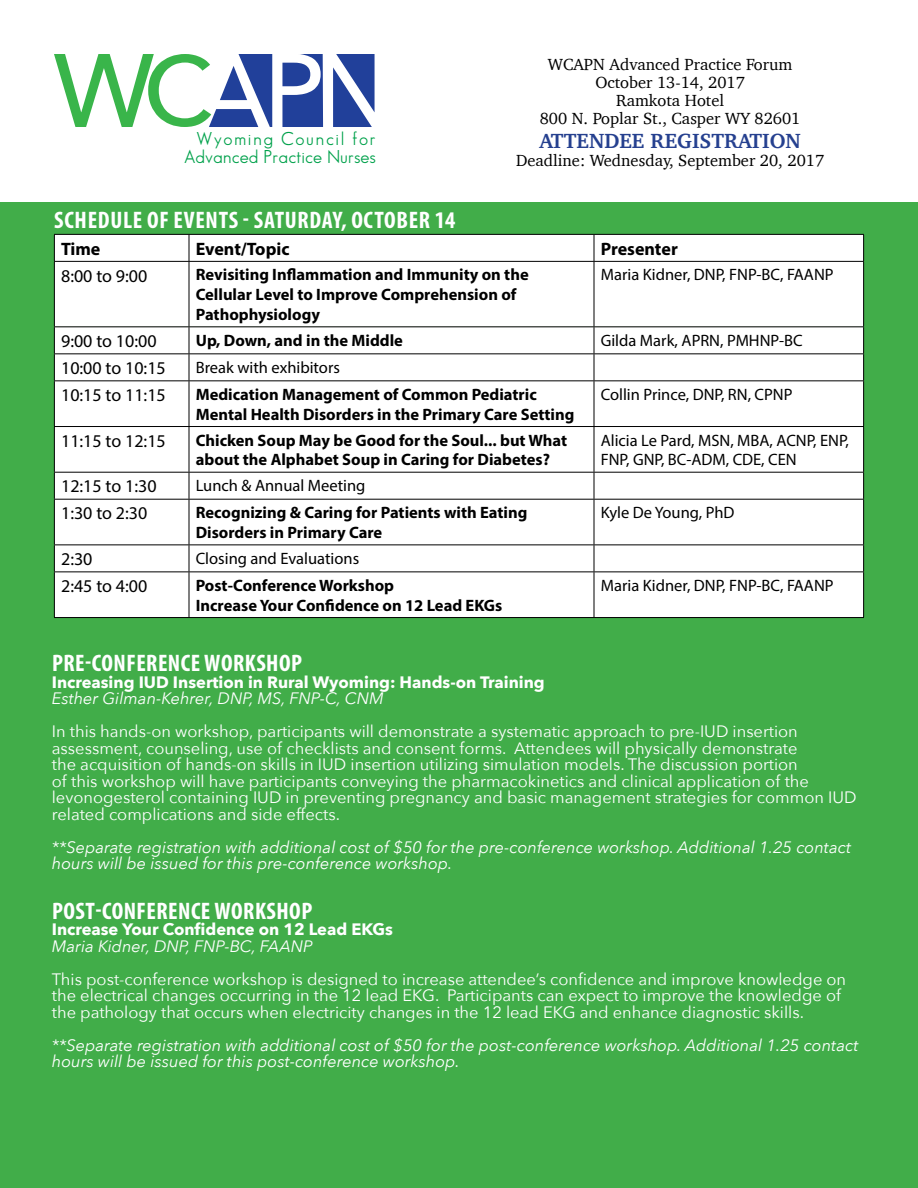
<style>
.page{position:relative;width:918px;height:1188px;background:#fff}
.page>*{position:absolute;margin:0;border:0;box-sizing:border-box;transform-origin:0 0}
.t1{font:700 condensed 24px "Myriad Pro";letter-spacing:.02em;color:#fff}
.t2{font:700 21px "Charter";color:#25408f}
.t3{font:18.15px/17.9px "Sans Serif Book FLF";letter-spacing:.005em;color:#00a14b;text-align:right}
.t4{font:18px "Myriad Pro";color:#000}
.t5{font:700 18px "Myriad Pro";color:#000}
.t6{font:16.5px/16.5px "Avenir Next";color:#fff}
.t7{font:700 16.5px/19.8px "Myriad Pro";color:#000}
.t8{font:italic 16.5px/16.5px "Avenir Next";color:#fff}
.t9{font:16.5px/19.8px "Myriad Pro";color:#000}
.t10{font:16.5px/18px "Charter";color:#000;text-align:center}
.t11{font:700 16.5px "Avenir Next";color:#fff}
</style>
<div class="page">
<div style="left:0;top:202px;width:918px;height:986px;background:#41ad49"></div>
<svg style="left:282px;top:54px;width:41px;height:73px"></svg>
<svg style="left:54px;top:54px;width:218px;height:73px"></svg>
<svg style="left:333px;top:54px;width:42px;height:73px"></svg>
<div style="left:55px;top:235px;width:808px;height:91px;background:#fff"></div>
<div style="left:55px;top:327px;width:808px;height:290px;background:#fff"></div>
<hr style="left:54px;top:234px;width:135px;height:1px;background:#000">
<hr style="left:189px;top:234px;width:405px;height:1px;background:#000">
<hr style="left:594px;top:234px;width:270px;height:1px;background:#000">
<hr style="left:54px;top:261px;width:135px;height:1px;background:#000">
<hr style="left:189px;top:261px;width:405px;height:1px;background:#000">
<hr style="left:594px;top:261px;width:270px;height:1px;background:#000">
<hr style="left:54px;top:326px;width:135px;height:1px;background:#000">
<hr style="left:189px;top:326px;width:405px;height:1px;background:#000">
<hr style="left:594px;top:326px;width:270px;height:1px;background:#000">
<hr style="left:54px;top:353px;width:135px;height:1px;background:#000">
<hr style="left:189px;top:353px;width:405px;height:1px;background:#000">
<hr style="left:594px;top:353px;width:270px;height:1px;background:#000">
<hr style="left:54px;top:380px;width:135px;height:1px;background:#000">
<hr style="left:189px;top:380px;width:405px;height:1px;background:#000">
<hr style="left:594px;top:380px;width:270px;height:1px;background:#000">
<hr style="left:54px;top:426px;width:135px;height:1px;background:#000">
<hr style="left:189px;top:426px;width:405px;height:1px;background:#000">
<hr style="left:594px;top:426px;width:270px;height:1px;background:#000">
<hr style="left:54px;top:472px;width:135px;height:1px;background:#000">
<hr style="left:189px;top:472px;width:405px;height:1px;background:#000">
<hr style="left:594px;top:472px;width:270px;height:1px;background:#000">
<hr style="left:54px;top:499px;width:135px;height:1px;background:#000">
<hr style="left:189px;top:499px;width:405px;height:1px;background:#000">
<hr style="left:594px;top:499px;width:270px;height:1px;background:#000">
<hr style="left:54px;top:544px;width:135px;height:1px;background:#000">
<hr style="left:189px;top:544px;width:405px;height:1px;background:#000">
<hr style="left:594px;top:544px;width:270px;height:1px;background:#000">
<hr style="left:54px;top:571px;width:135px;height:1px;background:#000">
<hr style="left:189px;top:571px;width:405px;height:1px;background:#000">
<hr style="left:594px;top:571px;width:270px;height:1px;background:#000">
<hr style="left:54px;top:617px;width:135px;height:1px;background:#000">
<hr style="left:189px;top:617px;width:405px;height:1px;background:#000">
<hr style="left:594px;top:617px;width:270px;height:1px;background:#000">
<svg style="left:54px;top:235px;width:1px;height:26px"></svg>
<hr style="left:54px;top:262px;width:1px;height:64px;background:#000">
<svg style="left:54px;top:327px;width:1px;height:53px"></svg>
<hr style="left:54px;top:381px;width:1px;height:45px;background:#000">
<hr style="left:54px;top:427px;width:1px;height:45px;background:#000">
<svg style="left:54px;top:473px;width:1px;height:26px"></svg>
<hr style="left:54px;top:500px;width:1px;height:44px;background:#000">
<svg style="left:54px;top:545px;width:1px;height:26px"></svg>
<hr style="left:54px;top:572px;width:1px;height:45px;background:#000">
<svg style="left:189px;top:235px;width:1px;height:26px"></svg>
<svg style="left:594px;top:235px;width:1px;height:26px"></svg>
<svg style="left:863px;top:235px;width:1px;height:26px"></svg>
<hr style="left:189px;top:262px;width:1px;height:64px;background:#000">
<hr style="left:594px;top:262px;width:1px;height:64px;background:#000">
<hr style="left:863px;top:262px;width:1px;height:64px;background:#000">
<svg style="left:189px;top:327px;width:1px;height:53px"></svg>
<svg style="left:594px;top:327px;width:1px;height:53px"></svg>
<svg style="left:863px;top:327px;width:1px;height:53px"></svg>
<hr style="left:189px;top:381px;width:1px;height:45px;background:#000">
<hr style="left:594px;top:381px;width:1px;height:45px;background:#000">
<hr style="left:863px;top:381px;width:1px;height:45px;background:#000">
<hr style="left:189px;top:427px;width:1px;height:45px;background:#000">
<hr style="left:594px;top:427px;width:1px;height:45px;background:#000">
<hr style="left:863px;top:427px;width:1px;height:45px;background:#000">
<svg style="left:189px;top:473px;width:1px;height:26px"></svg>
<svg style="left:594px;top:473px;width:1px;height:26px"></svg>
<svg style="left:863px;top:473px;width:1px;height:26px"></svg>
<hr style="left:189px;top:500px;width:1px;height:44px;background:#000">
<hr style="left:594px;top:500px;width:1px;height:44px;background:#000">
<hr style="left:863px;top:500px;width:1px;height:44px;background:#000">
<svg style="left:189px;top:545px;width:1px;height:26px"></svg>
<svg style="left:594px;top:545px;width:1px;height:26px"></svg>
<svg style="left:863px;top:545px;width:1px;height:26px"></svg>
<hr style="left:189px;top:572px;width:1px;height:45px;background:#000">
<hr style="left:594px;top:572px;width:1px;height:45px;background:#000">
<hr style="left:863px;top:572px;width:1px;height:45px;background:#000">
<p class="t3" style="left:184px;top:130px;width:193px">Wyoming Council for<br>Advanced Practice Nurses</p>
<p class="t10" style="left:540px;top:55px;width:262px">WCAPN Advanced Practice Forum<br>October 13-14, 2017<br>Ramkota Hotel<br>800 N. Poplar St., Casper WY 82601</p>
<p class="t2" style="left:540px;top:123px;width:263px">ATTENDEE REGISTRATION</p>
<p class="t10" style="left:516px;top:151px;width:310px">Deadline: Wednesday, September 20, 2017</p>
<h1 class="t1" style="left:54px;top:205px;width:403px">SCHEDULE OF EVENTS - SATURDAY, OCTOBER 14</h1>
<p class="t5" style="left:61px;top:237px;width:41px">Time</p>
<p class="t5" style="left:196px;top:237px;width:95px">Event/Topic</p>
<p class="t5" style="left:601px;top:237px;width:79px">Presenter</p>
<p class="t4" style="left:61px;top:264px;width:88px">8:00 to 9:00</p>
<p class="t7" style="left:196px;top:265px;width:335px">Revisiting Inflammation and Immunity on the<br>Cellular Level to Improve Comprehension of<br>Pathophysiology</p>
<p class="t9" style="left:601px;top:265px;width:234px">Maria Kidner, DNP, FNP-BC, FAANP</p>
<p class="t4" style="left:61px;top:330px;width:97px">9:00 to 10:00</p>
<p class="t7" style="left:196px;top:330px;width:209px">Up, Down, and in the Middle</p>
<p class="t9" style="left:601px;top:330px;width:203px">Gilda Mark, APRN, PMHNP-BC</p>
<p class="t4" style="left:61px;top:357px;width:106px">10:00 to 10:15</p>
<p class="t9" style="left:196px;top:357px;width:146px">Break with exhibitors</p>
<p class="t4" style="left:61px;top:384px;width:106px">10:15 to 11:15</p>
<p class="t7" style="left:196px;top:384px;width:380px">Medication Management of Common Pediatric<br>Mental Health Disorders in the Primary Care Setting</p>
<p class="t9" style="left:601px;top:384px;width:193px">Collin Prince, DNP, RN, CPNP</p>
<p class="t4" style="left:61px;top:430px;width:106px">11:15 to 12:15</p>
<p class="t7" style="left:196px;top:430px;width:373px">Chicken Soup May be Good for the Soul... but What about the Alphabet Soup in Caring for Diabetes?</p>
<p class="t9" style="left:601px;top:430px;width:250px">Alicia Le Pard, MSN, MBA, ACNP, ENP,<br>FNP, GNP, BC-ADM, CDE, CEN</p>
<p class="t4" style="left:61px;top:475px;width:97px">12:15 to 1:30</p>
<p class="t9" style="left:196px;top:476px;width:171px">Lunch &amp; Annual Meeting</p>
<p class="t4" style="left:61px;top:502px;width:88px">1:30 to 2:30</p>
<p class="t7" style="left:196px;top:502px;width:333px">Recognizing &amp; Caring for Patients with Eating<br>Disorders in Primary Care</p>
<p class="t9" style="left:601px;top:503px;width:135px">Kyle De Young, PhD</p>
<p class="t4" style="left:61px;top:548px;width:33px">2:30</p>
<p class="t9" style="left:196px;top:548px;width:165px">Closing and Evaluations</p>
<p class="t4" style="left:61px;top:575px;width:88px">2:45 to 4:00</p>
<p class="t7" style="left:196px;top:575px;width:308px">Post-Conference Workshop<br>Increase Your Confidence on 12 Lead EKGs</p>
<p class="t9" style="left:601px;top:575px;width:234px">Maria Kidner, DNP, FNP-BC, FAANP</p>
<h1 class="t1" style="left:52px;top:648px;width:252px">PRE-CONFERENCE WORKSHOP</h1>
<p class="t11" style="left:52px;top:668px;width:494px">Increasing IUD Insertion in Rural Wyoming: Hands-on Training</p>
<p class="t8" style="left:52px;top:690px;width:333px">Esther Gilman-Kehrer, DNP, MS, FNP-C, CNM</p>
<p class="t6" style="left:52px;top:723px;width:806px">In this hands-on workshop, participants will demonstrate a systematic approach to pre-IUD insertion assessment, counseling, use of checklists and consent forms. Attendees will physically demonstrate<br>the acquisition of hands-on skills in IUD insertion utilizing simulation models. The discussion portion<br>of this workshop will have participants conveying the pharmacokinetics and clinical application of the levonogesterol containing IUD in preventing pregnancy and basic management strategies for common IUD related complications and side effects.</p>
<p class="t8" style="left:52px;top:838px;width:801px">**Separate registration with additional cost of $50 for the pre-conference workshop. Additional 1.25 contact hours will be issued for this pre-conference workshop.</p>
<h1 class="t1" style="left:52px;top:896px;width:262px">POST-CONFERENCE WORKSHOP</h1>
<p class="t11" style="left:52px;top:915px;width:343px">Increase Your Confidence on 12 Lead EKGs</p>
<p class="t8" style="left:52px;top:937px;width:262px">Maria Kidner, DNP, FNP-BC, FAANP</p>
<p class="t6" style="left:52px;top:970px;width:796px">This post-conference workshop is designed to increase attendee’s confidence and improve knowledge on the electrical changes occurring in the 12 lead EKG. Participants can expect to improve the knowledge of the pathology that occurs when electricity changes in the 12 lead EKG and enhance diagnostic skills.</p>
<p class="t8" style="left:52px;top:1036px;width:808px">**Separate registration with additional cost of $50 for the post-conference workshop. Additional 1.25 contact hours will be issued for this post-conference workshop.</p>
</div>
